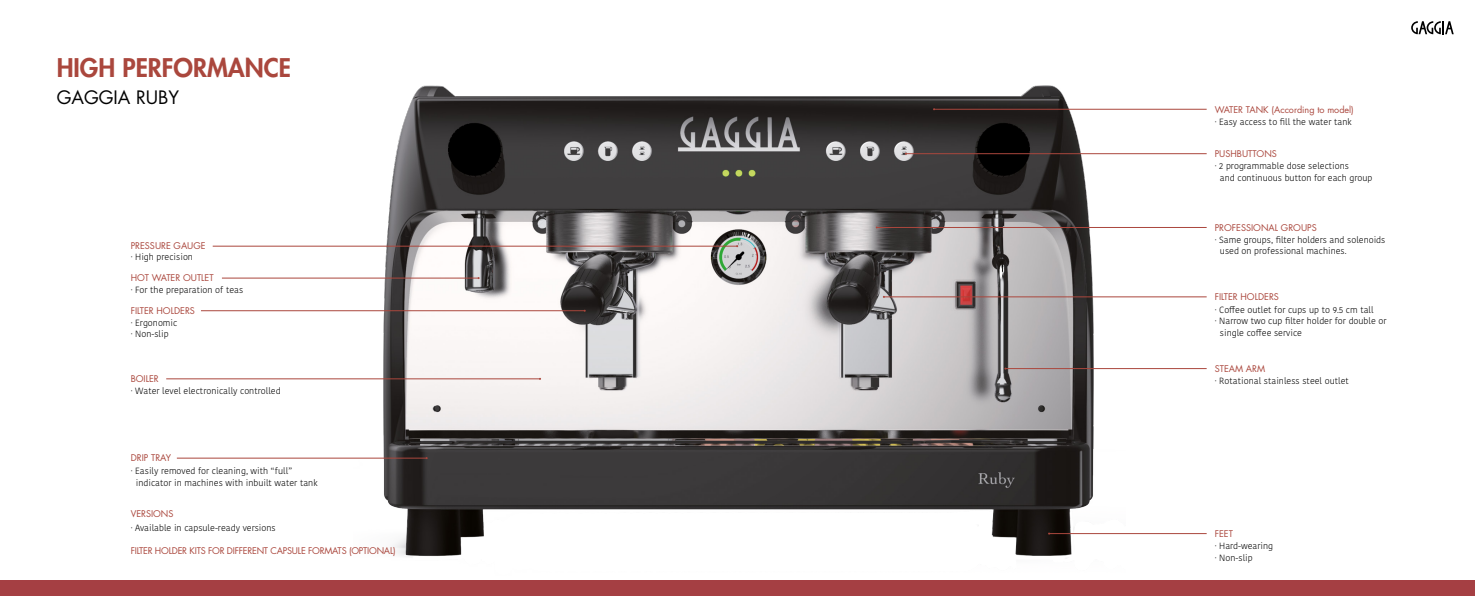
<style>
.page{position:relative;width:1475px;height:596px;background:#fff}
.page>*{position:absolute;margin:0;border:0;box-sizing:border-box;transform-origin:0 0}
.t1{font:800 25px "Futura Std";color:#aa473d}
.t2{font:18px "Futura Std";color:#000}
.t3{font:300 9px/11.4px "Kohinoor Devanagari";color:#000}
.t4{font:9px "Futura Std";color:#aa473d}
.t5{font:9px "Futura Std";letter-spacing:-.025em;color:#aa473d}
</style>
<div class="page">
<img style="left:353px;top:85px;width:771px;height:471px">
<hr style="left:213px;top:246px;width:524px;height:1px;background:#aa473d">
<hr style="left:222px;top:278px;width:256px;height:1px;background:#aa473d">
<hr style="left:201px;top:310px;width:383px;height:1px;background:#aa473d">
<hr style="left:166px;top:378px;width:374px;height:1px;background:#aa473d">
<hr style="left:177px;top:457px;width:249px;height:1px;background:#aa473d">
<hr style="left:1005px;top:368px;width:201px;height:1px;background:#aa473d">
<hr style="left:883px;top:296px;width:323px;height:1px;background:#aa473d">
<hr style="left:1048px;top:533px;width:158px;height:1px;background:#aa473d">
<hr style="left:905px;top:153px;width:301px;height:1px;background:#aa473d">
<hr style="left:876px;top:227px;width:330px;height:1px;background:#aa473d">
<hr style="left:933px;top:109px;width:273px;height:1px;background:#aa473d">
<div style="left:0;top:580px;width:1474px;height:15px;background:#a53f43"></div>
<svg style="left:1411px;top:21px;width:42px;height:13px"></svg>
<h1 class="t1" style="left:57px;top:52px;width:236px">HIGH PERFORMANCE</h1>
<h2 class="t2" style="left:57px;top:85px;width:124px">GAGGIA RUBY</h2>
<p class="t4" style="left:131px;top:240px;width:76px">PRESSURE GAUGE</p>
<p class="t4" style="left:131px;top:272px;width:84px">HOT WATER OUTLET</p>
<p class="t4" style="left:131px;top:304px;width:66px">FILTER HOLDERS</p>
<p class="t3" style="left:131px;top:251px;width:64px">· High precision</p>
<p class="t3" style="left:131px;top:284px;width:114px">· For the preparation of teas</p>
<p class="t3" style="left:131px;top:316px;width:48px">· Ergonomic · Non-slip</p>
<p class="t4" style="left:131px;top:372px;width:30px">BOILER</p>
<p class="t3" style="left:131px;top:384px;width:151px">· Water level electronically controlled</p>
<p class="t4" style="left:131px;top:451px;width:42px">DRIP TRAY</p>
<p class="t3" style="left:136px;top:465px;width:183px;text-indent:-5px">· Easily removed for cleaning, with “full” indicator in machines with inbuilt water tank</p>
<p class="t3" style="left:131px;top:522px;width:146px">· Available in capsule-ready versions</p>
<p class="t4" style="left:131px;top:507px;width:44px">VERSIONS</p>
<p class="t5" style="left:131px;top:545px;width:266px">FILTER HOLDER KITS FOR DIFFERENT CAPSULE FORMATS (OPTIONAL)</p>
<p class="t4" style="left:1214px;top:104px;width:141px">WATER TANK (According to model)</p>
<p class="t3" style="left:1214px;top:116px;width:139px">· Easy access to fill the water tank</p>
<p class="t4" style="left:1214px;top:148px;width:64px">PUSHBUTTONS</p>
<p class="t3" style="left:1219px;top:160px;width:154px;text-indent:-5px">· 2 programmable dose selections<br>and continuous button for each group</p>
<p class="t4" style="left:1214px;top:222px;width:103px">PROFESSIONAL GROUPS</p>
<p class="t3" style="left:1219px;top:234px;width:167px;text-indent:-5px">· Same groups, filter holders and solenoids used on professional machines.</p>
<p class="t4" style="left:1214px;top:291px;width:66px">FILTER HOLDERS</p>
<p class="t3" style="left:1214px;top:303px;width:160px">· Coffee outlet for cups up to 9.5 cm tall</p>
<p class="t3" style="left:1214px;top:315px;width:173px">· Narrow two cup filter holder for double or</p>
<p class="t3" style="left:1219px;top:326px;width:83px">single coffee service</p>
<p class="t3" style="left:1214px;top:375px;width:136px">· Rotational stainless steel outlet</p>
<p class="t4" style="left:1214px;top:362px;width:52px">STEAM ARM</p>
<p class="t4" style="left:1214px;top:527px;width:20px">FEET</p>
<p class="t3" style="left:1214px;top:540px;width:60px">· Hard-wearing · Non-slip</p>
</div>
